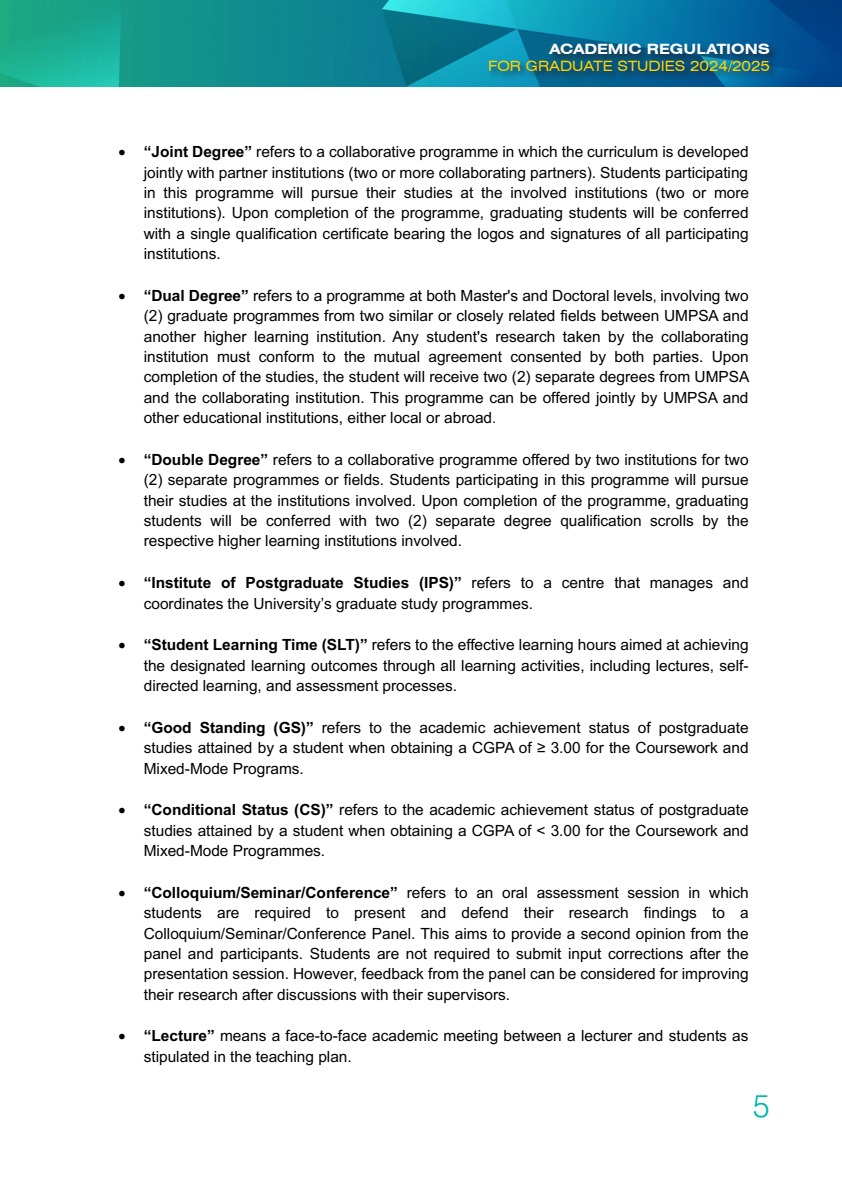
<style>
.page{position:relative;width:842px;height:1191px;background:#fff}
.page>*{position:absolute;margin:0;border:0;box-sizing:border-box;transform-origin:0 0}
.t1{font:300 32px "Swiss 721";color:#00b7b0}
.t2{font:15.4px/20.4px "Arial";color:#000;text-align:justify}
.t3{font:expanded 14.2px "Swiss 721 BT";color:#ffd401}
.t4{font:700 expanded 14.2px "Swiss 721 BT";color:#fff}
.s1{font-weight:700}
.s2{font-size:14.2px}
</style>
<div class="page">
<img style="left:0;top:0;width:842px;height:87px">
<div style="left:487px;top:43px;width:292px;height:39px;background:#231f20;opacity:.75"></div>
<p class="t4" style="left:549px;top:41px;width:222px">ACADEMIC REGULATIONS</p>
<p class="t3" style="left:488px;top:58px;width:283px">FOR GRADUATE STUDIES 2024/2025</p>
<p class="t2" style="left:144px;top:141px;width:607px;text-indent:-25px">• <span class="s1">“Joint Degree”</span> refers to a collaborative programme in which the curriculum is developed jointly with partner institutions (two or more collaborating partners). Students participating in this programme will pursue their studies at the involved institutions (two or more institutions). Upon completion of the programme, graduating students will be conferred with a single qualification certificate bearing the logos and signatures of all participating institutions.</p>
<p class="t2" style="left:144px;top:285px;width:607px;text-indent:-25px">• <span class="s1">“Dual Degree”</span> refers to a programme at both Master's and Doctoral levels<span class="s2">,</span> involving two (2) graduate programmes from two similar or closely related fields between UMPSA and another higher learning institution. Any student's research taken by the collaborating institution must conform to the mutual agreement consented by both parties. Upon completion of the studies, the student will receive two (2) separate degrees from UMPSA and the collaborating institution. This programme can be offered jointly by UMPSA and other educational institutions, either local or abroad<span class="s2">.</span></p>
<p class="t2" style="left:144px;top:449px;width:606px;text-indent:-25px">• <span class="s1">“Double Degree”</span> refers to a collaborative programme offered by two institutions for two (2) separate programmes or fields. Students participating in this programme will pursue their studies at the institutions involved. Upon completion of the programme, graduating students will be conferred with two (2) separate degree qualification scrolls by the respective higher learning institutions involved.</p>
<p class="t2" style="left:144px;top:572px;width:606px;text-indent:-25px">• <span class="s1">“Institute of Postgraduate Studies (IPS)”</span> refers to a centre that manages and coordinates the University’s graduate study programmes.</p>
<p class="t2" style="left:144px;top:634px;width:606px;text-indent:-25px">• <span class="s1">“Student Learning Time (SLT)”</span> refers to the effective learning hours aimed at achieving the designated learning outcomes through all learning activities, including lectures, self&shy;directed learning, and assessment processes.</p>
<p class="t2" style="left:144px;top:717px;width:606px;text-indent:-25px">• <span class="s1">“Good Standing (GS)”</span> refers to the academic achievement status of postgraduate studies attained by a student when obtaining a CGPA of ≥ 3.00 for the Coursework and Mixed-Mode Programs.</p>
<p class="t2" style="left:144px;top:799px;width:606px;text-indent:-25px">• <span class="s1">“Conditional Status (CS)”</span> refers to the academic achievement status of postgraduate studies attained by a student when obtaining a CGPA of &lt; 3.00 for the Coursework and Mixed-Mode Programmes.</p>
<p class="t2" style="left:144px;top:882px;width:606px;text-indent:-25px">• <span class="s1">“Colloquium/Seminar/Conference”</span> refers to an oral assessment session in which students are required to present and defend their research findings to a Colloquium/Seminar/Conference Panel. This aims to provide a second opinion from the panel and participants. Students are not required to submit input corrections after the presentation session. However, feedback from the panel can be considered for improving their research after discussions with their supervisors.</p>
<p class="t2" style="left:144px;top:1025px;width:606px;text-indent:-25px">• <span class="s1">“Lecture”</span> means a face-to-face academic meeting between a lecturer and students as stipulated in the teaching plan.</p>
<h1 class="t1" style="left:753px;top:1086px;width:19px">5</h1>
</div>
